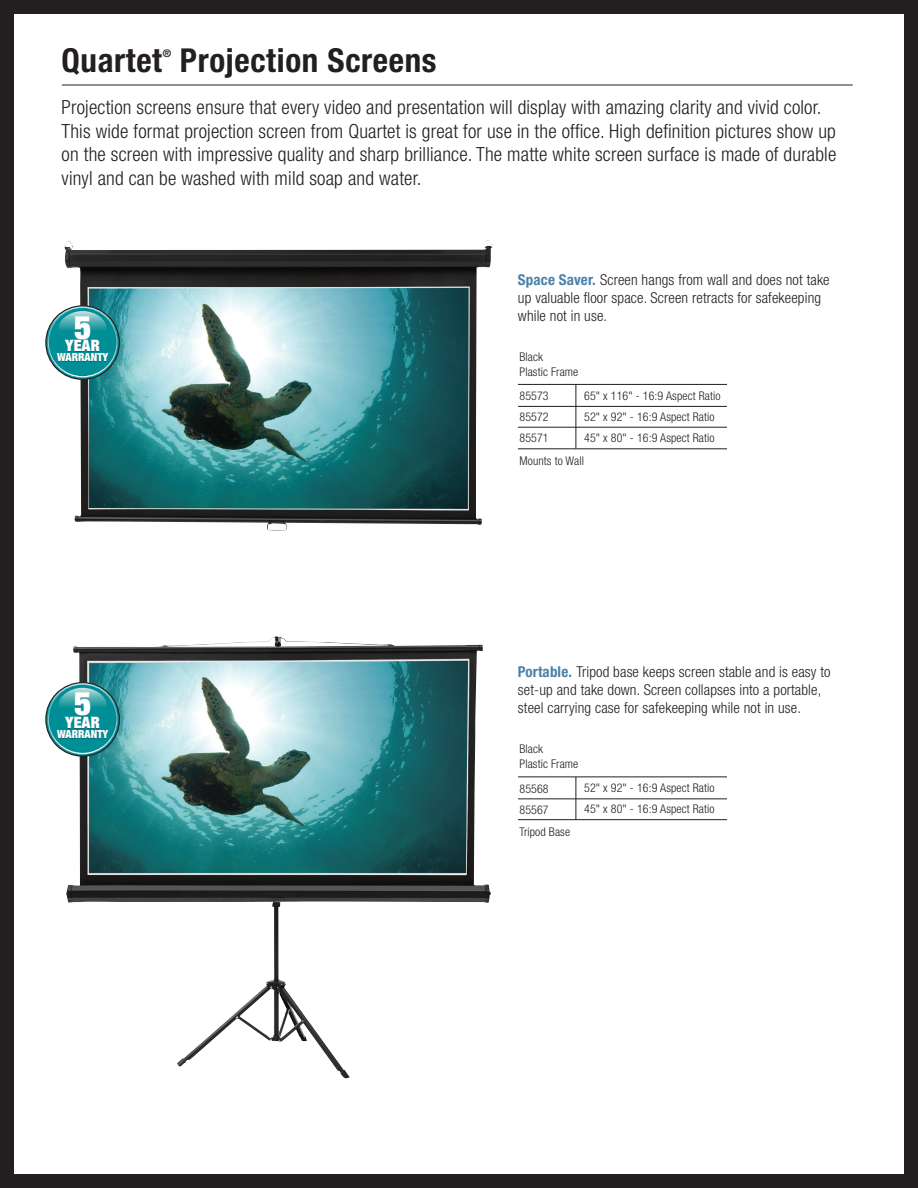
<style>
.page{position:relative;width:918px;height:1188px;background:#fff}
.page>*{position:absolute;margin:0;border:0;box-sizing:border-box;transform-origin:0 0}
.t1{font:700 condensed 33px "Helvetica Neue LT Std";letter-spacing:.02em;color:#231f20}
.t2{font:300 condensed 19.5px/23.4px "Helvetica Neue LT Std";letter-spacing:.01em;color:#231f20}
.t3{font:900 condensed 15.75px "Helvetica Neue LT Pro";color:#fff}
.t4{font:300 condensed 15px/18px "Helvetica Neue LT Std";letter-spacing:.01em;color:#231f20}
.t5{font:300 condensed 12px/21px "Helvetica Neue LT Std";letter-spacing:.01em;color:#231f20}
.t6{font:900 condensed 11.1px "Helvetica Neue LT Pro";color:#fff}
.t7{font:700 10.5px "Helvetica Neue LT Std";color:#231f20}
.s1{font-weight:700;color:#4b81a9}
</style>
<div class="page">
<div style="left:0;top:0;width:14px;height:1188px;background:#231f20"></div>
<div style="left:904px;top:0;width:14px;height:1188px;background:#231f20"></div>
<div style="left:0;top:0;width:918px;height:14px;background:#231f20"></div>
<div style="left:0;top:1174px;width:918px;height:14px;background:#231f20"></div>
<img style="left:66px;top:636px;width:425px;height:443px">
<img style="left:64px;top:240px;width:429px;height:291px">
<hr style="left:62px;top:85px;width:791px;height:1px;background:#231f20">
<hr style="left:518px;top:406px;width:209px;height:1px;background:#231f20">
<hr style="left:576px;top:385px;width:1px;height:64px;background:#231f20">
<hr style="left:518px;top:448px;width:209px;height:1px;background:#231f20">
<hr style="left:518px;top:384px;width:209px;height:1px;background:#231f20">
<hr style="left:518px;top:427px;width:209px;height:1px;background:#231f20">
<hr style="left:518px;top:798px;width:209px;height:1px;background:#231f20">
<hr style="left:576px;top:777px;width:1px;height:43px;background:#231f20">
<hr style="left:518px;top:777px;width:209px;height:1px;background:#231f20">
<hr style="left:518px;top:819px;width:209px;height:1px;background:#231f20">
<svg style="left:45px;top:305px;width:75px;height:75px;background:#369da3"></svg>
<svg style="left:45px;top:682px;width:75px;height:75px;background:#379ea4"></svg>
<h1 class="t1" style="left:62px;top:40px;width:102px">Quartet</h1>
<p class="t7" style="left:163px;top:46px;width:10px">®</p>
<h1 class="t1" style="left:180px;top:40px;width:258px">Projection Screens</h1>
<p class="t2" style="left:62px;top:96px;width:776px">Projection screens ensure that every video and presentation will display with amazing clarity and vivid color.<br>This wide format projection screen from Quartet is great for use in the office. High definition pictures show up on the screen with impressive quality and sharp brilliance. The matte white screen surface is made of durable vinyl and can be washed with mild soap and water.</p>
<p class="t3" style="left:65px;top:336px;width:36px"><sup>5</sup>YEAR</p>
<p class="t6" style="left:57px;top:350px;width:53px">WARRANTY</p>
<p class="t3" style="left:65px;top:712px;width:36px"><sup>5</sup>YEAR</p>
<p class="t6" style="left:57px;top:727px;width:53px">WARRANTY</p>
<p class="t4" style="left:518px;top:271px;width:313px"><span class="s1">Space Saver.</span> Screen hangs from wall and does not take up valuable floor space. Screen retracts for safekeeping while not in use.</p>
<p class="t5" style="left:519px;top:349px;width:60px;line-height:15px">Black<br>Plastic Frame</p>
<p class="t5" style="left:519px;top:386px;width:31px;text-align:justify">85573<br>85572<br>85571</p>
<p class="t5" style="left:584px;top:385px;width:138px">65" x 116" - 16:9 Aspect Ratio<br>52" x 92" - 16:9 Aspect Ratio<br>45" x 80" - 16:9 Aspect Ratio</p>
<p class="t5" style="left:519px;top:450px;width:66px">Mounts to Wall</p>
<p class="t4" style="left:518px;top:663px;width:314px"><span class="s1">Portable.</span> Tripod base keeps screen stable and is easy to set-up and take down. Screen collapses into a portable, steel carrying case for safekeeping while not in use.</p>
<p class="t5" style="left:519px;top:741px;width:60px;line-height:15px">Black<br>Plastic Frame</p>
<p class="t5" style="left:519px;top:778px;width:31px">85568<br>85567</p>
<p class="t5" style="left:584px;top:777px;width:132px">52" x 92" - 16:9 Aspect Ratio<br>45" x 80" - 16:9 Aspect Ratio</p>
<p class="t5" style="left:519px;top:822px;width:52px">Tripod Base</p>
</div>
